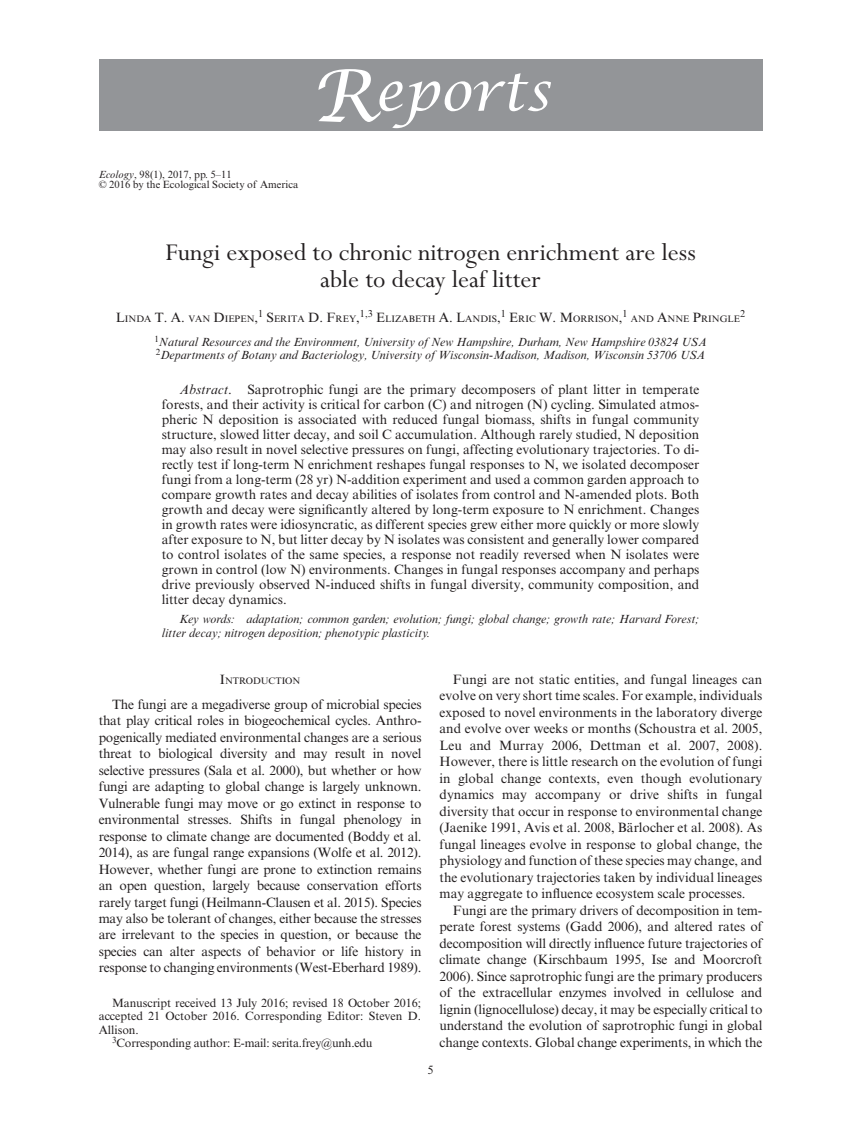
<style>
.page{position:relative;width:851px;height:1134px;background:#fff}
.page>*{position:absolute;margin:0;border:0;box-sizing:border-box;transform-origin:0 0}
.t1{font:italic 54px "Lucida Calligraphy";color:#fff}
.t2{font:27px/27px "Perpetua";color:#231f20;text-align:center}
.t3{font:13.5px/16.5px "Times NRMT";letter-spacing:-.005em;color:#231f20;text-align:justify}
.t4{font:italic 12px/13.5px "Times NRMT";color:#231f20}
.t5{font:12px "Times NRMT";color:#231f20}
.t6{font:10.5px/10.5px "Times NRMT";color:#231f20}
.t7{font:9.45px "Times NRMT";color:#231f20}
.s1{font-style:italic}
.s2{font-size:72px}
.s3{font-size:13.5px}
</style>
<div class="page">
<div style="left:99px;top:60px;width:663px;height:71px;background:#939598"></div>
<p class="t6" style="left:99px;top:169px;width:201px"><span class="s1">Ecology</span>, 98(1), 2017, pp. 5–11<br>© 2016 by the Ecological Society of America</p>
<h1 class="t1" style="left:311px;top:59px;width:241px"><span class="s2">R</span>eports</h1>
<h2 class="t2" style="left:165px;top:240px;width:532px">Fungi exposed to chronic nitrogen enrichment are less able to decay leaf litter</h2>
<p class="t7" style="left:116px;top:313px;width:630px"><span class="s3">L</span>INDA <span class="s3">T. A.</span> VAN <span class="s3">D</span>IEPEN<span class="s3">,</span><sup>1</sup> <span class="s3">S</span>ERITA <span class="s3">D. F</span>REY<span class="s3">,</span><sup>1,3</sup> <span class="s3">E</span>LIZABETH <span class="s3">A. L</span>ANDIS<span class="s3">,</span><sup>1</sup> <span class="s3">E</span>RIC <span class="s3">W. M</span>ORRISON<span class="s3">,</span><sup>1</sup> AND <span class="s3">A</span>NNE <span class="s3">P</span>RINGLE<sup>2</sup></p>
<p class="t4" style="left:154px;top:335px;width:554px"><sup>1</sup>Natural Resources and the Environment, University of New Hampshire, Durham, New Hampshire 03824 USA<br><sup>2</sup>Departments of Botany and Bacteriology, University of Wisconsin-Madison, Madison, Wisconsin 53706 USA</p>
<p class="t3" style="left:162px;top:382px;width:539px;line-height:15px;text-indent:18px"><span class="s1">Abstract</span>. Saprotrophic fungi are the primary decomposers of plant litter in temperate forests, and their activity is critical for carbon (C) and nitrogen (N) cycling. Simulated atmos&shy;pheric N deposition is associated with reduced fungal biomass, shifts in fungal community structure, slowed litter decay, and soil C accumulation. Although rarely studied, N deposition may also result in novel selective pressures on fungi, affecting evolutionary trajectories. To di&shy;rectly test if long-term N enrichment reshapes fungal responses to N, we isolated decomposer fungi from a long-term (28 yr) N-addition experiment and used a common garden approach to compare growth rates and decay abilities of isolates from control and N-amended plots. Both growth and decay were significantly altered by long-term exposure to N enrichment. Changes in growth rates were idiosyncratic, as different species grew either more quickly or more slowly after exposure to N, but litter decay by N isolates was consistent and generally lower compared to control isolates of the same species, a response not readily reversed when N isolates were grown in control (low N) environments. Changes in fungal responses accompany and perhaps drive previously observed N-induced shifts in fungal diversity, community composition, and litter decay dynamics.</p>
<p class="t4" style="left:162px;top:612px;width:539px;text-indent:18px">Key words: adaptation; common garden; evolution; fungi; global change; growth rate; Harvard Forest; litter decay; nitrogen deposition; phenotypic plasticity.</p>
<p class="t7" style="left:220px;top:675px;width:82px"><span class="s3">I</span>NTRODUCTION</p>
<p class="t3" style="left:99px;top:696px;width:324px;text-indent:13px">The fungi are a megadiverse group of microbial species that play critical roles in biogeochemical cycles. Anthro&shy;pogenically mediated environmental changes are a serious threat to biological diversity and may result in novel selective pressures (Sala et al. 2000), but whether or how fungi are adapting to global change is largely unknown.<br>Vulnerable fungi may move or go extinct in response to environmental stresses. Shifts in fungal phenology in response to climate change are documented (Boddy et al.<br>2014), as are fungal range expansions (Wolfe et al. 2012).<br>However, whether fungi are prone to extinction remains an open question, largely because conservation efforts rarely target fungi (Heilmann-Clausen et al. 2015). Species may also be tolerant of changes, either because the stresses are irrelevant to the species in question, or because the species can alter aspects of behavior or life history in response to changing environments (West-Eberhard 1989).</p>
<p class="t3" style="left:439px;top:671px;width:324px;text-indent:13px">Fungi are not static entities, and fungal lineages can evolve on very short time scales. For example, individuals exposed to novel environments in the laboratory diverge and evolve over weeks or months (Schoustra et al. 2005, Leu and Murray 2006, Dettman et al. 2007, 2008).<br>However, there is little research on the evolution of fungi in global change contexts, even though evolutionary dynamics may accompany or drive shifts in fungal diversity that occur in response to environmental change (Jaenike 1991, Avis et al. 2008, Bärlocher et al. 2008). As fungal lineages evolve in response to global change, the physiology and function of these species may change, and the evolutionary trajectories taken by individual lineages may aggregate to influence ecosystem scale processes.</p>
<p class="t3" style="left:439px;top:902px;width:324px;text-indent:13px">Fungi are the primary drivers of decomposition in tem&shy;perate forest systems (Gadd 2006), and altered rates of decomposition will directly influence future trajectories of climate change (Kirschbaum 1995, Ise and Moorcroft 2006). Since saprotrophic fungi are the primary producers of the extracellular enzymes involved in cellulose and lignin (lignocellulose) decay, it may be especially critical to understand the evolution of saprotrophic fungi in global change contexts. Global change experiments, in which the</p>
<p class="t5" style="left:112px;top:996px;width:310px">Manuscript received 13 July 2016; revised 18 October 2016;</p>
<p class="t5" style="left:99px;top:1009px;width:324px">accepted 21 October 2016. Corresponding Editor: Steven D.</p>
<p class="t5" style="left:99px;top:1023px;width:42px">Allison.</p>
<p class="t5" style="left:112px;top:1036px;width:262px"><sup>3</sup>Corresponding author: E-mail: serita.frey@unh.edu</p>
<p class="t5" style="left:427px;top:1063px;width:7px">5</p>
</div>
